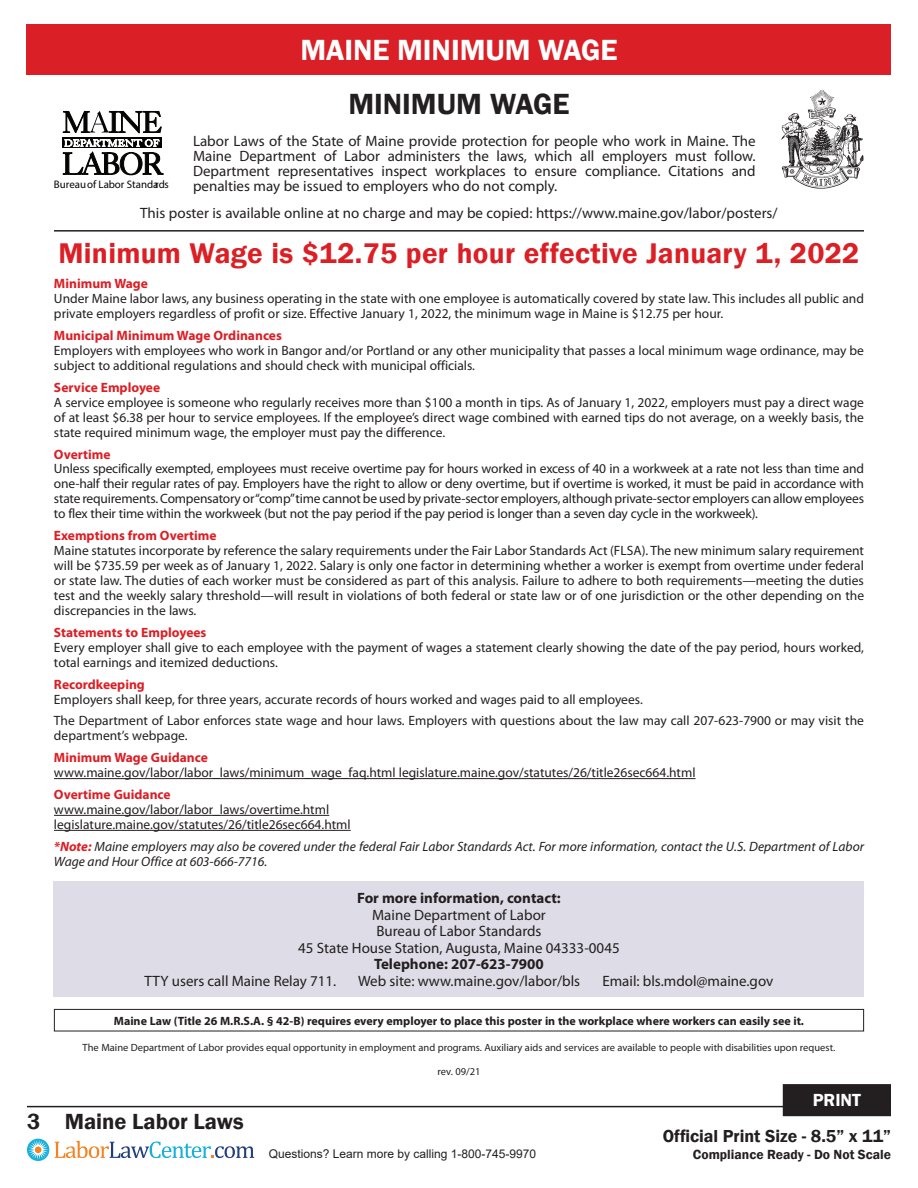
<style>
.page{position:relative;width:918px;height:1188px;background:#fff}
.page>*{position:absolute;margin:0;border:0;box-sizing:border-box;transform-origin:0 0}
.t1{font:600 30px "Franklin Gothic";color:#fff}
.t2{font:600 30px "Franklin Gothic";color:#231f20}
.t3{font:600 29.25px "Franklin Gothic";letter-spacing:.01em;color:#db1f25}
.t4{font:600 22.5px "Franklin Gothic";color:#231f20}
.t5{font:600 18px "Franklin Gothic";color:#fff}
.t6{font:600 17.85px "Franklin Gothic";color:#231f20}
.t7{font:15px/15px "Myriad Pro";color:#231f20;text-align:justify}
.t8{font:700 15px "Myriad Pro";color:#231f20}
.t9{font:600 13.65px "Franklin Gothic";color:#231f20}
.t10{font:13.5px/15px "Myriad Pro";color:#231f20}
.t11{font:700 13.5px "Myriad Pro";color:#db1f25}
.t12{font:italic 13.5px/15px "Myriad Pro";color:#231f20}
.t13{font:700 12px "Myriad Pro";color:#231f20}
.t14{font:12px "Arial";color:#231f20}
.t15{font:10.95px "Myriad Pro";color:#040503}
.t16{font:10.5px "Myriad Pro";color:#231f20}
.s1{font-weight:700;color:#db1f25}
</style>
<div class="page">
<hr style="left:27px;top:1106px;width:864px;height:1px;background:#231f20">
<svg style="left:27px;top:1139px;width:22px;height:22px"></svg>
<div style="left:35px;top:1146px;width:7px;height:7px;background:#f58320;border-radius:50%"></div>
<svg style="left:55px;top:1141px;width:199px;height:17px"></svg>
<div style="left:784px;top:1086px;width:106px;height:29px;background:#231f20"></div>
<div style="left:783px;top:1084px;width:108px;height:32px;border:3px solid #231f20"></div>
<div style="left:27px;top:24px;width:864px;height:50px;background:#da1f26"></div>
<hr style="left:54px;top:230px;width:810px;height:2px;background:#231f20">
<hr style="left:54px;top:778px;width:642px;height:1px;background:#231f20">
<hr style="left:54px;top:815px;width:275px;height:1px;background:#231f20">
<hr style="left:54px;top:830px;width:297px;height:1px;background:#231f20">
<img style="left:781px;top:89px;width:83px;height:100px">
<svg style="left:63px;top:111px;width:98px;height:22px"></svg>
<div style="left:62px;top:137px;width:100px;height:11px;background:#040503"></div>
<svg style="left:63px;top:139px;width:100px;height:36px"></svg>
<div style="left:54px;top:881px;width:810px;height:116px;background:#dedde7"></div>
<div style="left:54px;top:1009px;width:810px;height:22px;border:1px solid #231f20"></div>
<p class="t1" style="left:300px;top:31px;width:319px">MAINE MINIMUM WAGE</p>
<p class="t2" style="left:348px;top:86px;width:223px">MINIMUM WAGE</p>
<p class="t7" style="left:193px;top:133px;width:564px">Labor Laws of the State of Maine provide protection for people who work in Maine. The Maine Department of Labor administers the laws, which all employers must follow.<br>Department representatives inspect workplaces to ensure compliance. Citations and</p>
<p class="t15" style="left:54px;top:178px;width:117px">Bureau of Labor Standards</p>
<p class="t7" style="left:193px;top:178px;width:366px">penalties may be issued to employers who do not comply.</p>
<p class="t7" style="left:140px;top:205px;width:639px">This poster is available online at no charge and may be copied: https://www.maine.gov/labor/posters/</p>
<p class="t3" style="left:59px;top:235px;width:802px">Minimum Wage is $12.75 per hour effective January 1, 2022</p>
<p class="t11" style="left:54px;top:275px;width:95px">Minimum Wage</p>
<p class="t10" style="left:54px;top:291px;width:811px">Under Maine labor laws, any business operating in the state with one employee is automatically covered by state law. This includes all public and private employers regardless of profit or size. Effective January 1, 2022, the minimum wage in Maine is $12.75 per hour.</p>
<p class="t11" style="left:54px;top:327px;width:229px">Municipal Minimum Wage Ordinances</p>
<p class="t10" style="left:54px;top:343px;width:812px">Employers with employees who work in Bangor and/or Portland or any other municipality that passes a local minimum wage ordinance, may be subject to additional regulations and should check with municipal officials.</p>
<p class="t11" style="left:54px;top:378px;width:108px">Service Employee</p>
<p class="t10" style="left:54px;top:395px;width:812px;text-align:justify">A service employee is someone who regularly receives more than $100 a month in tips. As of January 1, 2022, employers must pay a direct wage of at least $6.38 per hour to service employees. If the employee’s direct wage combined with earned tips do not average, on a weekly basis, the state required minimum wage, the employer must pay the difference.</p>
<p class="t11" style="left:54px;top:445px;width:58px">Overtime</p>
<p class="t10" style="left:54px;top:461px;width:812px;text-align:justify">Unless specifically exempted, employees must receive overtime pay for hours worked in excess of 40 in a workweek at a rate not less than time and one-half their regular rates of pay. Employers have the right to allow or deny overtime, but if overtime is worked, it must be paid in accordance with state requirements. Compensatory or “comp” time cannot be used by private-sector employers, although private-sector employers can allow employees to flex their time within the workweek (but not the pay period if the pay period is longer than a seven day cycle in the workweek).</p>
<p class="t11" style="left:54px;top:527px;width:164px">Exemptions from Overtime</p>
<p class="t10" style="left:54px;top:543px;width:812px;text-align:justify">Maine statutes incorporate by reference the salary requirements under the Fair Labor Standards Act (FLSA). The new minimum salary requirement will be $735.59 per week as of January 1, 2022. Salary is only one factor in determining whether a worker is exempt from overtime under federal or state law. The duties of each worker must be considered as part of this analysis. Failure to adhere to both requirements—meeting the duties test and the weekly salary threshold—will result in violations of both federal or state law or of one jurisdiction or the other depending on the discrepancies in the laws.</p>
<p class="t11" style="left:54px;top:624px;width:154px">Statements to Employees</p>
<p class="t10" style="left:54px;top:640px;width:812px">Every employer shall give to each employee with the payment of wages a statement clearly showing the date of the pay period, hours worked, total earnings and itemized deductions.</p>
<p class="t11" style="left:54px;top:675px;width:92px">Recordkeeping</p>
<p class="t10" style="left:54px;top:691px;width:590px">Employers shall keep, for three years, accurate records of hours worked and wages paid to all employees.</p>
<p class="t10" style="left:54px;top:713px;width:811px">The Department of Labor enforces state wage and hour laws. Employers with questions about the law may call 207-623-7900 or may visit the department’s webpage.</p>
<p class="t11" style="left:54px;top:749px;width:155px">Minimum Wage Guidance</p>
<p class="t10" style="left:54px;top:765px;width:643px">www.maine.gov/labor/labor_laws/minimum_wage_faq.html legislature.maine.gov/statutes/26/title26sec664.html</p>
<p class="t11" style="left:54px;top:786px;width:118px">Overtime Guidance</p>
<p class="t10" style="left:54px;top:802px;width:277px">www.maine.gov/labor/labor_laws/overtime.html</p>
<p class="t10" style="left:54px;top:817px;width:298px">legislature.maine.gov/statutes/26/title26sec664.html</p>
<p class="t12" style="left:54px;top:838px;width:812px"><span class="s1">*Note:</span> Maine employers may also be covered under the federal Fair Labor Standards Act. For more information, contact the U.S. Department of Labor<br>Wage and Hour Office at 603-666-7716.</p>
<p class="t8" style="left:357px;top:888px;width:205px">For more information, contact:</p>
<p class="t7" style="left:372px;top:907px;width:175px">Maine Department of Labor</p>
<p class="t7" style="left:376px;top:923px;width:167px">Bureau of Labor Standards</p>
<p class="t7" style="left:298px;top:940px;width:323px">45 State House Station, Augusta, Maine 04333-0045</p>
<p class="t8" style="left:374px;top:954px;width:171px">Telephone: 207-623-7900</p>
<p class="t7" style="left:145px;top:973px;width:193px">TTY users call Maine Relay 711.</p>
<p class="t7" style="left:358px;top:973px;width:224px">Web site: www.maine.gov/labor/bls</p>
<p class="t7" style="left:602px;top:973px;width:172px">Email: bls.mdol@maine.gov</p>
<p class="t13" style="left:114px;top:1013px;width:692px">Maine Law (Title 26 M.R.S.A. § 42-B) requires every employer to place this poster in the workplace where workers can easily see it.</p>
<p class="t16" style="left:83px;top:1041px;width:754px">The Maine Department of Labor provides equal opportunity in employment and programs. Auxiliary aids and services are available to people with disabilities upon request.</p>
<h3 class="t4" style="left:27px;top:1107px;width:218px">3 Maine Labor Laws</h3>
<p class="t16" style="left:437px;top:1065px;width:44px">rev. 09/21</p>
<p class="t14" style="left:269px;top:1146px;width:269px">Questions? Learn more by calling 1-800-745-9970</p>
<h3 class="t5" style="left:813px;top:1089px;width:50px">PRINT</h3>
<h3 class="t6" style="left:663px;top:1125px;width:230px">Official Print Size - 8.5” x 11”</h3>
<p class="t9" style="left:693px;top:1146px;width:200px">Compliance Ready - Do Not Scale</p>
</div>
